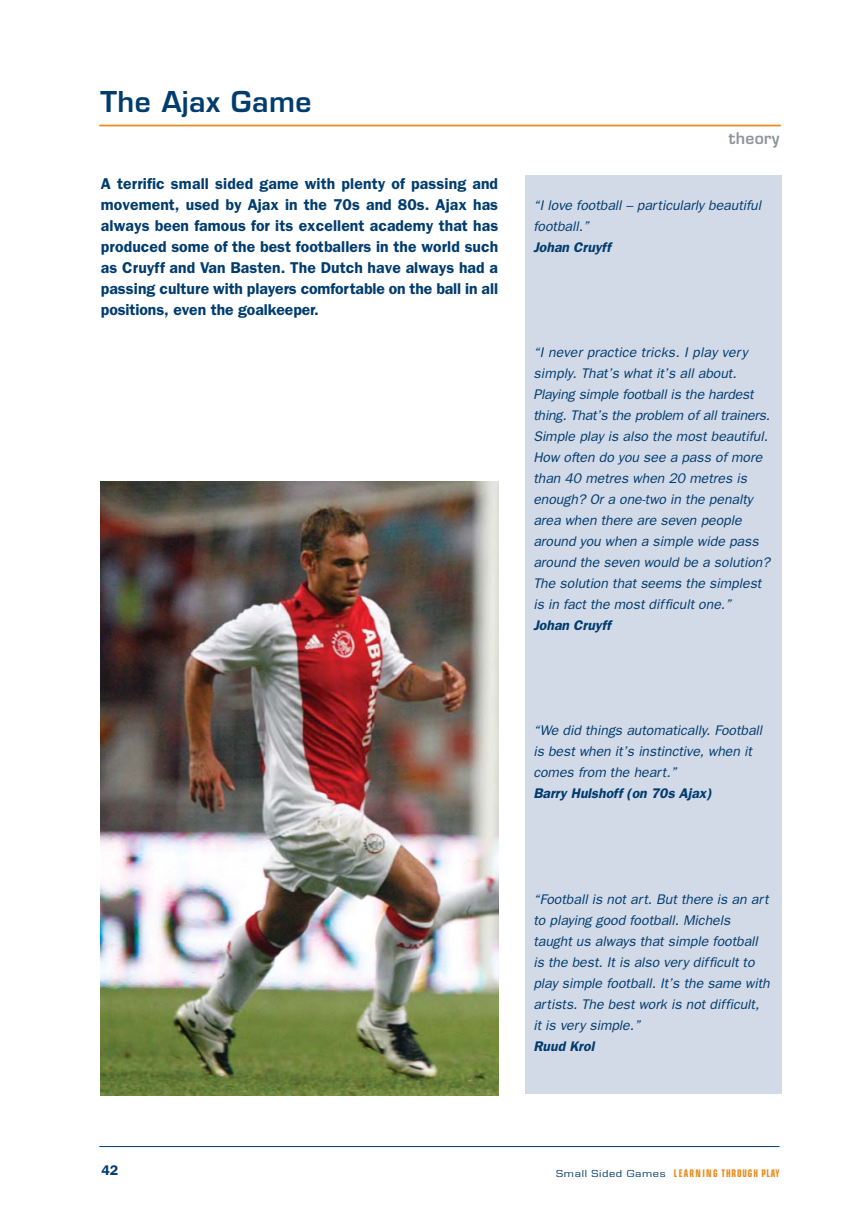
<style>
.page{position:relative;width:859px;height:1226px;background:#fff}
.page>*{position:absolute;margin:0;border:0;box-sizing:border-box;transform-origin:0 0}
.t1{font:600 28px "Eurostile";letter-spacing:.02em;color:#003c6e}
.t2{font:600 15.75px/21px "Franklin Gothic";letter-spacing:-.005em;color:#003c6e;text-align:justify}
.t3{font:600 15.75px "Eurostile";letter-spacing:.02em;color:#8f949d}
.t4{font:italic 14px/21px "Franklin Gothic";color:#003c6e}
.t5{font:italic 600 14px "Franklin Gothic";letter-spacing:.04em;color:#003c6e}
.t6{font:600 14px "Franklin Gothic";color:#003c6e}
.t7{font:700 condensed 10.5px "Eurostile";letter-spacing:.1em;color:#ea8c1c;scale:.83 1}
.s1{font-weight:400;font-stretch:normal;color:#003c6e}
</style>
<div class="page">
<hr style="left:99px;top:1146px;width:680px;height:1px;background:#003c6e">
<hr style="left:99px;top:125px;width:681px;height:1px;background:#ea8c1c">
<div style="left:525px;top:175px;width:255px;height:918px;background:#d2d9e7"></div>
<img style="left:101px;top:481px;width:397px;height:613px">
<h1 class="t1" style="left:101px;top:91px;width:212px">The Ajax Game</h1>
<p class="t2" style="left:101px;top:174px;width:398px">A terrific small sided game with plenty of passing and movement, used by Ajax in the 70s and 80s. Ajax has always been famous for its excellent academy that has produced some of the best footballers in the world such as Cruyff and Van Basten. The Dutch have always had a passing culture with players comfortable on the ball in all positions, even the goalkeeper.</p>
<p class="t3" style="left:728px;top:132px;width:52px">theory</p>
<p class="t4" style="left:533px;top:196px;width:231px">“I love football – particularly beautiful football.”</p>
<p class="t5" style="left:533px;top:242px;width:79px">Johan Cruyff</p>
<p class="t4" style="left:533px;top:343px;width:240px">“I never practice tricks. I play very simply. That’s what it’s all about.<br>Playing simple football is the hardest thing. That’s the problem of all trainers.<br>Simple play is also the most beautiful.<br>How often do you see a pass of more than 40 metres when 20 metres is enough? Or a one-two in the penalty area when there are seven people around you when a simple wide pass around the seven would be a solution?<br>The solution that seems the simplest is in fact the most difficult one.”</p>
<p class="t5" style="left:533px;top:620px;width:79px">Johan Cruyff</p>
<p class="t4" style="left:533px;top:721px;width:233px">“We did things automatically. Football is best when it’s instinctive, when it comes from the heart.”</p>
<p class="t5" style="left:533px;top:788px;width:182px">Barry Hulshoff (on 70s Ajax)</p>
<p class="t4" style="left:533px;top:889px;width:240px">“Football is not art. But there is an art to playing good football. Michels taught us always that simple football is the best. It is also very difficult to play simple football. It’s the same with artists. The best work is not difficult, it is very simple.”</p>
<p class="t5" style="left:533px;top:1040px;width:65px">Ruud Krol</p>
<p class="t6" style="left:101px;top:1165px;width:18px">42</p>
<p class="t7" style="left:556px;top:1168px;width:270px"><span class="s1">Small Sided Games</span> LEARNING THROUGH PLAY</p>
</div>
